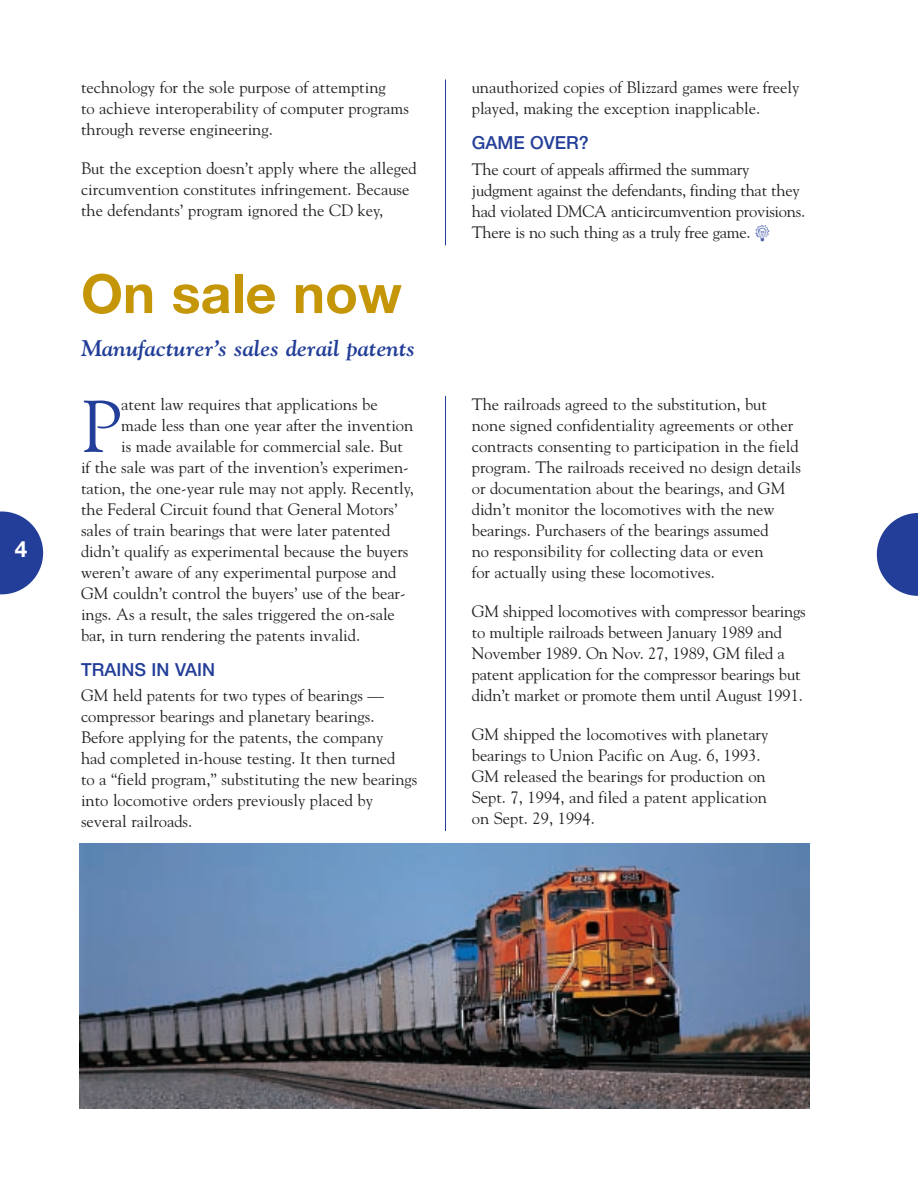
<style>
.page{position:relative;width:918px;height:1188px;background:#fff}
.page>*{position:absolute;margin:0;border:0;box-sizing:border-box;transform-origin:0 0}
.t1{font:72.9px "Goudy Std";color:#233e98}
.t2{font:700 54px "Helvetica Neue LT Std";color:#c49608}
.t3{font:italic 700 22.5px "Goudy Std";color:#233e98}
.t4{font:700 22.5px "Helvetica Neue LT Std";color:#fff}
.t5{font:500 18px "Helvetica Neue LT Std";color:#233e98}
.t6{font:16.5px/21px "Goudy Std";color:#231f20}
.s1{font-family:"Df Organics Two Plain";color:#233e98}
</style>
<div class="page">
<svg style="left:877px;top:513px;width:41px;height:83px"></svg>
<svg style="left:0;top:512px;width:43px;height:82px"></svg>
<hr style="left:445px;top:396px;width:1px;height:435px;background:#233e98">
<img style="left:80px;top:843px;width:730px;height:265px">
<hr style="left:445px;top:80px;width:1px;height:165px;background:#233e98">
<h3 class="t4" style="left:15px;top:541px;width:14px">4</h3>
<p class="t6" style="left:81px;top:77px;width:329px">technology for the sole purpose of attempting<br>to achieve interoperability of computer programs through reverse engineering.</p>
<p class="t6" style="left:81px;top:158px;width:337px">But the exception doesn’t apply where the alleged circumvention constitutes infringement. Because the defendants’ program ignored the CD key,</p>
<h2 class="t2" style="left:81px;top:274px;width:322px">On sale now</h2>
<h3 class="t3" style="left:81px;top:335px;width:336px">Manufacturer’s sales derail patents</h3>
<h1 class="t1" style="left:81px;top:384px;width:42px">P</h1>
<p class="t6" style="left:121px;top:394px;width:258px">atent law requires that applications be</p>
<p class="t6" style="left:121px;top:415px;width:294px">made less than one year after the invention</p>
<p class="t6" style="left:121px;top:436px;width:283px">is made available for commercial sale. But</p>
<p class="t6" style="left:81px;top:457px;width:329px">if the sale was part of the invention’s experimen-</p>
<p class="t6" style="left:81px;top:478px;width:335px">tation, the one-year rule may not apply. Recently,</p>
<p class="t6" style="left:81px;top:499px;width:318px">the Federal Circuit found that General Motors’</p>
<p class="t6" style="left:81px;top:520px;width:311px">sales of train bearings that were later patented</p>
<p class="t6" style="left:81px;top:541px;width:329px">didn’t qualify as experimental because the buyers</p>
<p class="t6" style="left:81px;top:562px;width:317px">weren’t aware of any experimental purpose and</p>
<p class="t6" style="left:81px;top:583px;width:326px">GM couldn’t control the buyers’ use of the bear-</p>
<p class="t6" style="left:81px;top:604px;width:315px">ings. As a result, the sales triggered the on-sale</p>
<p class="t6" style="left:81px;top:625px;width:281px">bar, in turn rendering the patents invalid.</p>
<p class="t5" style="left:81px;top:663px;width:136px">TRAINS IN VAIN</p>
<p class="t6" style="left:81px;top:685px;width:338px">GM held patents for two types of bearings — compressor bearings and planetary bearings.<br>Before applying for the patents, the company<br>had completed in-house testing. It then turned<br>to a “field program,” substituting the new bearings into locomotive orders previously placed by several railroads.</p>
<p class="t6" style="left:472px;top:77px;width:329px">unauthorized copies of Blizzard games were freely played, making the exception inapplicable.</p>
<p class="t5" style="left:472px;top:136px;width:119px">GAME OVER?</p>
<p class="t6" style="left:472px;top:159px;width:335px">The court of appeals affirmed the summary judgment against the defendants, finding that they had violated DMCA anticircumvention provisions.<br>There is no such thing as a truly free game. <span class="s1">T</span></p>
<p class="t6" style="left:472px;top:394px;width:331px">The railroads agreed to the substitution, but none signed confidentiality agreements or other contracts consenting to participation in the field program. The railroads received no design details or documentation about the bearings, and GM didn’t monitor the locomotives with the new bearings. Purchasers of the bearings assumed<br>no responsibility for collecting data or even<br>for actually using these locomotives.</p>
<p class="t6" style="left:472px;top:601px;width:336px">GM shipped locomotives with compressor bearings to multiple railroads between January 1989 and November 1989. On Nov. 27, 1989, GM filed a patent application for the compressor bearings but didn’t market or promote them until August 1991.</p>
<p class="t6" style="left:472px;top:724px;width:298px">GM shipped the locomotives with planetary bearings to Union Pacific on Aug. 6, 1993.<br>GM released the bearings for production on Sept. 7, 1994, and filed a patent application on Sept. 29, 1994.</p>
</div>
